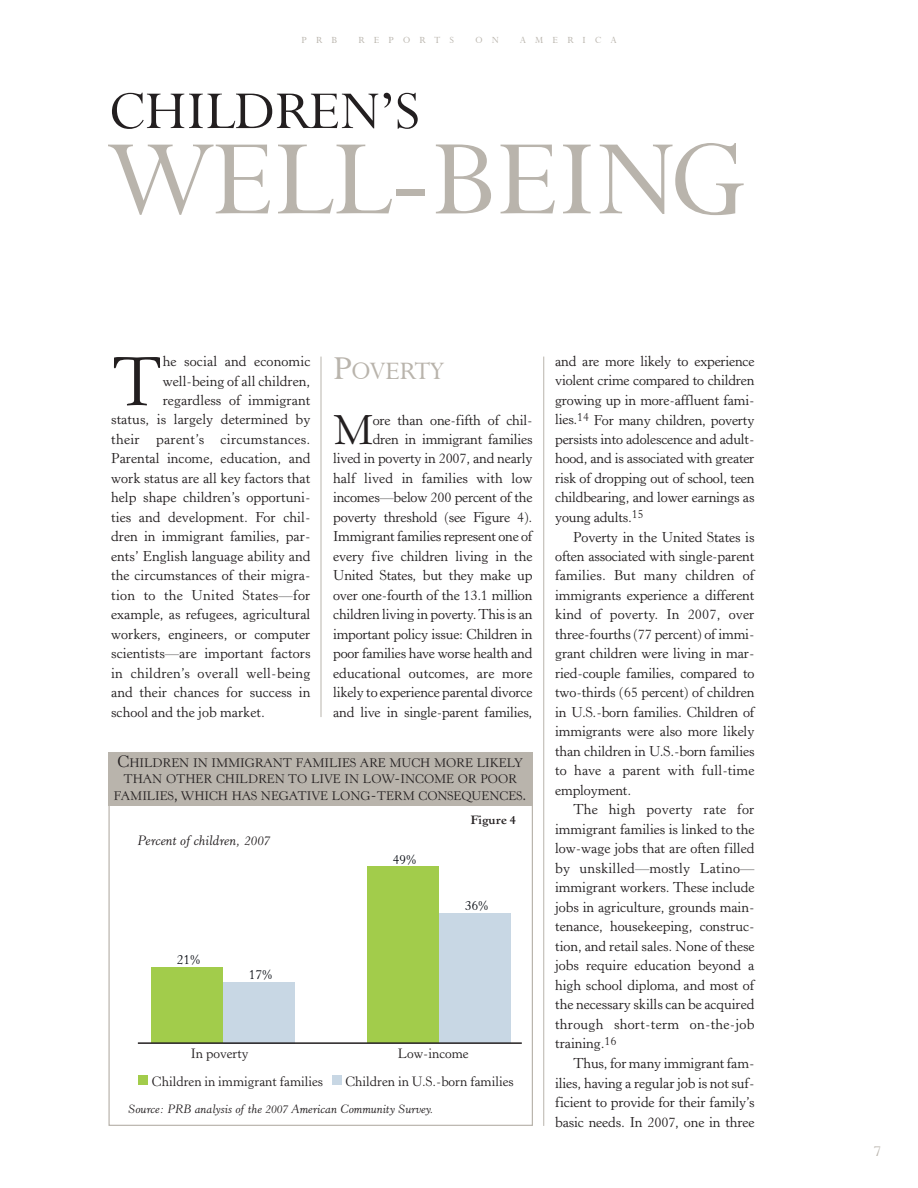
<style>
.page{position:relative;width:918px;height:1188px;background:#fff}
.page>*{position:absolute;margin:0;border:0;box-sizing:border-box;transform-origin:0 0}
.t1{font:120px "Lapidary 333 BT";color:#b9b4ac}
.t2{font:67.95px "Horley Old Style";color:#231f20}
.t3{font:60px "Lapidary 333 BT";color:#231f20}
.t4{font:41.1px "Horley Old Style";color:#231f20}
.t5{font:28.2px "Lapidary 333 BT";color:#b9b4ac}
.t6{font:16.5px "Lapidary 333 BT";color:#b9b4ac}
.t7{font:14.25px/19.5px "Horley Old Style";color:#231f20;text-align:justify}
.t8{font:14.25px "Horley Old Style";letter-spacing:.02em;color:#231f20}
.t9{font:13.5px "Horley Old Style MT+NBDTZF";color:#231f20}
.t10{font:13.5px "Anonymous 6+EQHXXU";color:#231f20}
.t11{font:13.5px "Horley Old Style MT Italic+QATQRY";color:#231f20}
.t12{font:13.5px "Anonymous 7+QPDMMS";color:#231f20}
.t13{font:13.5px "Anonymous 8+KSJDOO";color:#050910}
.t14{font:12.3px/16.5px "Horley Old Style";letter-spacing:-.005em;color:#231f20;text-align:center}
.t15{font:italic 12px "Horley Old Style";color:#231f20}
.t16{font:700 12px "Horley Old Style";color:#231f20}
.t17{font:10.5px "Lapidary 333 BT";letter-spacing:.89em;color:#b9b4ac}
.s1{font-size:37.5px}
.s2{font-size:16.5px}
</style>
<div class="page">
<hr style="left:321px;top:357px;width:1px;height:360px;background:#b9b4ac">
<hr style="left:543px;top:357px;width:1px;height:769px;background:#b9b4ac">
<div style="left:108px;top:752px;width:424px;height:54px;background:#b9b4ac"></div>
<div style="left:138px;top:1076px;width:10px;height:9px;background:#a2cc4b"></div>
<div style="left:332px;top:1076px;width:10px;height:9px;background:#c8d7e4"></div>
<div style="left:151px;top:968px;width:72px;height:75px;background:#a2cc4b"></div>
<div style="left:223px;top:982px;width:72px;height:61px;background:#c8d7e4"></div>
<div style="left:367px;top:867px;width:72px;height:176px;background:#a2cc4b"></div>
<div style="left:439px;top:914px;width:72px;height:129px;background:#c8d7e4"></div>
<hr style="left:138px;top:1042px;width:384px;height:2px;background:#231f20">
<p class="t17" style="left:302px;top:34px;width:37px">prb</p>
<p class="t17" style="left:358px;top:34px;width:97px">reports</p>
<p class="t17" style="left:475px;top:34px;width:25px">o n</p>
<p class="t17" style="left:520px;top:34px;width:98px">AmericA</p>
<h3 class="t3" style="left:110px;top:77px;width:312px">children’s</h3>
<h1 class="t1" style="left:110px;top:112px;width:638px">well-being</h1>
<h2 class="t2" style="left:111px;top:356px;width:53px">T</h2>
<p class="t7" style="left:163px;top:353px;width:149px">he social and economic</p>
<p class="t7" style="left:163px;top:372px;width:149px">well-being of all children,</p>
<p class="t7" style="left:163px;top:392px;width:149px">regardless of immigrant</p>
<p class="t7" style="left:111px;top:411px;width:201px">status, is largely determined by</p>
<p class="t8" style="left:111px;top:434px;width:201px">their parent’s circumstances.</p>
<p class="t7" style="left:111px;top:450px;width:201px">Parental income, education, and</p>
<p class="t7" style="left:111px;top:470px;width:201px">work status are all key factors that</p>
<p class="t7" style="left:111px;top:489px;width:201px">help shape children’s opportuni-</p>
<p class="t7" style="left:111px;top:509px;width:201px">ties and development. For chil-</p>
<p class="t7" style="left:111px;top:528px;width:201px">dren in immigrant families, par-</p>
<p class="t7" style="left:111px;top:548px;width:201px">ents’ English language ability and</p>
<p class="t7" style="left:111px;top:567px;width:201px">the circumstances of their migra-</p>
<p class="t8" style="left:111px;top:590px;width:201px">tion to the United States—for</p>
<p class="t7" style="left:111px;top:606px;width:201px">example, as refugees, agricultural</p>
<p class="t7" style="left:111px;top:626px;width:201px">workers, engineers, or computer</p>
<p class="t7" style="left:111px;top:645px;width:201px">scientists—are important factors</p>
<p class="t8" style="left:111px;top:668px;width:201px">in children’s overall well-being</p>
<p class="t7" style="left:111px;top:684px;width:201px">and their chances for success in</p>
<p class="t7" style="left:111px;top:704px;width:155px">school and the job market.</p>
<h3 class="t5" style="left:333px;top:355px;width:112px"><span class="s1">p</span>overty</h3>
<h3 class="t4" style="left:333px;top:414px;width:42px">M</h3>
<p class="t7" style="left:333px;top:411px;width:201px;text-align:right">ore than one-fifth of chil-<br>dren in immigrant families<br>lived in poverty in 2007, and nearly half lived in families with low incomes—below 200 percent of the poverty threshold (see Figure 4).<br>Immigrant families represent one of every five children living in the United States, but they make up over one-fourth of the 13.1 million children living in poverty.This is an important policy issue: Children in poor families have worse health and educational outcomes, are more likely to experience parental divorce and live in single-parent families,</p>
<p class="t14" style="left:114px;top:755px;width:415px"><span class="s2">C</span>HILDREN IN IMMIGRANT FAMILIES ARE MUCH MORE LIKELY<br>THAN OTHER CHILDREN TO LIVE IN LOW<span class="s2">-</span>INCOME OR POOR<br>FAMILIES<span class="s2">,</span> WHICH HAS NEGATIVE LONG<span class="s2">-</span>TERM CONSEQUENCES<span class="s2">.</span></p>
<p class="t16" style="left:471px;top:815px;width:47px">Figure 4</p>
<p class="t11" style="left:138px;top:836px;width:134px">Percent of children, 2007</p>
<p class="t13" style="left:177px;top:955px;width:25px">21%</p>
<p class="t13" style="left:249px;top:969px;width:25px">17%</p>
<p class="t13" style="left:393px;top:854px;width:25px">49%</p>
<p class="t13" style="left:465px;top:901px;width:25px">36%</p>
<p class="t12" style="left:191px;top:1048px;width:59px">In poverty</p>
<p class="t12" style="left:398px;top:1048px;width:72px">Low-income</p>
<p class="t9" style="left:152px;top:1076px;width:173px">Children in immigrant families</p>
<p class="t10" style="left:345px;top:1076px;width:170px">Children in U.S.-born families</p>
<p class="t15" style="left:128px;top:1104px;width:307px">Source: PRB analysis of the 2007 American Community Survey.</p>
<p class="t7" style="left:555px;top:353px;width:201px">and are more likely to experience violent crime compared to children growing up in more-affluent fami&shy;lies.<sup>14</sup> For many children, poverty persists into adolescence and adult&shy;hood, and is associated with greater risk of dropping out of school, teen childbearing, and lower earnings as young adults.<sup>15</sup></p>
<p class="t7" style="left:555px;top:528px;width:201px;text-indent:18px">Poverty in the United States is often associated with single-parent families. But many children of immigrants experience a different kind of poverty. In 2007, over three-fourths (77 percent) of immi&shy;grant children were living in mar&shy;ried-couple families, compared to two-thirds (65 percent) of children in U.S.-born families. Children of immigrants were also more likely than children in U.S.-born families to have a parent with full-time employment.</p>
<p class="t7" style="left:555px;top:801px;width:201px;text-indent:18px">The high poverty rate for immigrant families is linked to the low-wage jobs that are often filled by unskilled—mostly Latino— immigrant workers. These include jobs in agriculture, grounds main&shy;tenance, housekeeping, construc&shy;tion, and retail sales. None of these jobs require education beyond a high school diploma, and most of the necessary skills can be acquired through short-term on-the-job training.<sup>16</sup></p>
<p class="t7" style="left:555px;top:1055px;width:201px;text-indent:18px">Thus, for many immigrant fam&shy;ilies, having a regular job is not suf&shy;ficient to provide for their family’s basic needs. In 2007, one in three</p>
<p class="t6" style="left:874px;top:1142px;width:9px">7</p>
</div>
